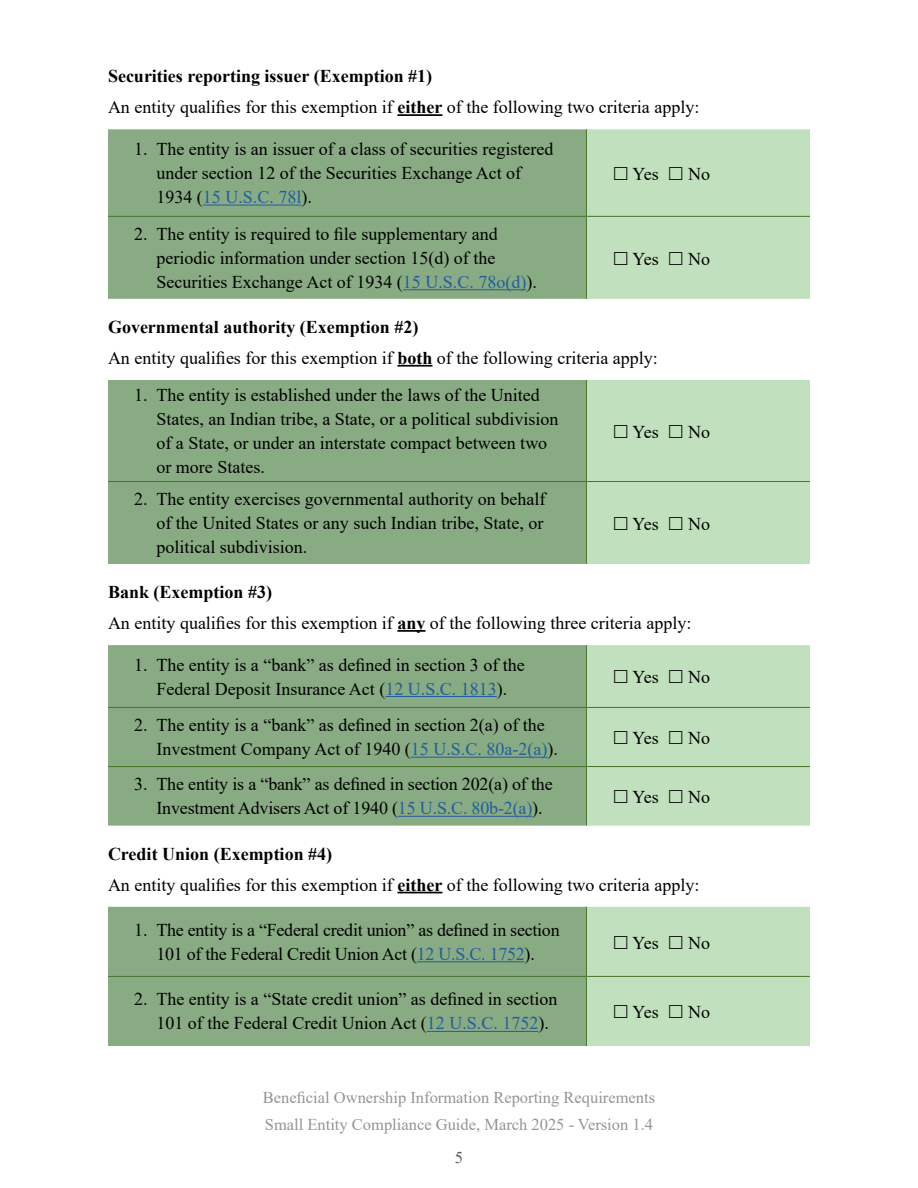
<style>
.page{position:relative;width:918px;height:1188px;background:#fff}
.page>*{position:absolute;margin:0;border:0;box-sizing:border-box;transform-origin:0 0}
.Call_Out_Box{font:18px/24px "Times New Roman";color:#000}
.Body_Text{font:18px "Times New Roman";color:#000}
.Body_Text-2{font:700 18px "Times New Roman";color:#000}
.t1{font:16.5px/27px "Times New Roman";color:#939598}
.t2{font:16.5px "Times New Roman";color:#58595b}
.s1{font-weight:700}
.s2{color:#215e9e}
</style>
<div class="page">
<hr style="left:397px;top:114px;width:45px;height:2px;background:#000">
<hr style="left:397px;top:365px;width:35px;height:2px;background:#000">
<hr style="left:397px;top:630px;width:28px;height:2px;background:#000">
<hr style="left:397px;top:892px;width:45px;height:1px;background:#000">
<div style="left:108px;top:129px;width:478px;height:170px;background:#89ab83"></div>
<hr style="left:108px;top:216px;width:478px;height:1px;background:#47752a">
<hr style="left:203px;top:205px;width:98px;height:1px;background:#215e9e">
<hr style="left:403px;top:289px;width:123px;height:1px;background:#215e9e">
<div style="left:108px;top:380px;width:478px;height:184px;background:#89ab83"></div>
<hr style="left:108px;top:481px;width:478px;height:1px;background:#47752a">
<div style="left:108px;top:645px;width:478px;height:181px;background:#89ab83"></div>
<hr style="left:108px;top:707px;width:478px;height:1px;background:#47752a">
<hr style="left:108px;top:766px;width:478px;height:1px;background:#47752a">
<hr style="left:385px;top:696px;width:112px;height:1px;background:#215e9e">
<hr style="left:411px;top:757px;width:136px;height:1px;background:#215e9e">
<hr style="left:398px;top:816px;width:134px;height:1px;background:#215e9e">
<div style="left:108px;top:907px;width:478px;height:139px;background:#89ab83"></div>
<hr style="left:108px;top:976px;width:478px;height:1px;background:#47752a">
<hr style="left:417px;top:961px;width:108px;height:1px;background:#215e9e">
<hr style="left:427px;top:1031px;width:111px;height:1px;background:#215e9e">
<div style="left:586px;top:129px;width:224px;height:170px;background:#c1e0bd"></div>
<div style="left:586px;top:380px;width:224px;height:184px;background:#c1e0bd"></div>
<div style="left:586px;top:645px;width:224px;height:181px;background:#c1e0bd"></div>
<div style="left:586px;top:907px;width:224px;height:139px;background:#c1e0bd"></div>
<p class="Body_Text-2" style="left:108px;top:63px;width:326px">Securities reporting issuer (Exemption #1)</p>
<p class="Body_Text" style="left:108px;top:94px;width:593px">An entity qualifies for this exemption if <span class="s1">either</span> of the following two criteria apply:</p>
<p class="Call_Out_Box" style="left:156px;top:136px;width:398px;text-indent:-22px">1. The entity is an issuer of a class of securities registered under section 12 of the Securities Exchange Act of<br>1934 (<span class="s2">15 U.S.C. 78l</span>).</p>
<p class="Call_Out_Box" style="left:633px;top:161px;width:28px">Yes</p>
<p class="Call_Out_Box" style="left:688px;top:161px;width:23px">No</p>
<p class="Call_Out_Box" style="left:156px;top:221px;width:382px;text-indent:-22px">2. The entity is required to file supplementary and periodic information under section 15(d) of the<br>Securities Exchange Act of 1934 (<span class="s2">15 U.S.C. 78o(d)</span>).</p>
<p class="Call_Out_Box" style="left:633px;top:246px;width:28px">Yes</p>
<p class="Call_Out_Box" style="left:688px;top:246px;width:23px">No</p>
<p class="Body_Text-2" style="left:108px;top:314px;width:312px">Governmental authority (Exemption #2)</p>
<p class="Body_Text" style="left:108px;top:345px;width:551px">An entity qualifies for this exemption if <span class="s1">both</span> of the following criteria apply:</p>
<p class="Call_Out_Box" style="left:156px;top:382px;width:403px;text-indent:-22px">1. The entity is established under the laws of the United States, an Indian tribe, a State, or a political subdivision of a State, or under an interstate compact between two or more States.</p>
<p class="Call_Out_Box" style="left:633px;top:419px;width:28px">Yes</p>
<p class="Call_Out_Box" style="left:688px;top:419px;width:23px">No</p>
<p class="Call_Out_Box" style="left:156px;top:486px;width:390px;text-align:justify;text-indent:-22px">2. The entity exercises governmental authority on behalf of the United States or any such Indian tribe, State, or political subdivision.</p>
<p class="Call_Out_Box" style="left:633px;top:511px;width:28px">Yes</p>
<p class="Call_Out_Box" style="left:688px;top:511px;width:23px">No</p>
<p class="Body_Text-2" style="left:108px;top:579px;width:166px">Bank (Exemption #3)</p>
<p class="Body_Text" style="left:108px;top:610px;width:585px">An entity qualifies for this exemption if <span class="s1">any</span> of the following three criteria apply:</p>
<p class="Call_Out_Box" style="left:134px;top:652px;width:392px;text-align:center">1. The entity is a “bank” as defined in section 3 of the<br>Federal Deposit Insurance Act (<span class="s2">12 U.S.C. 1813</span>).</p>
<p class="Call_Out_Box" style="left:633px;top:665px;width:28px">Yes</p>
<p class="Call_Out_Box" style="left:688px;top:665px;width:23px">No</p>
<p class="Call_Out_Box" style="left:156px;top:713px;width:403px;text-indent:-22px">2. The entity is a “bank” as defined in section 2(a) of the<br>Investment Company Act of 1940 (<span class="s2">15 U.S.C. 80a-2(a)</span>).</p>
<p class="Call_Out_Box" style="left:156px;top:772px;width:398px;text-indent:-22px">3. The entity is a “bank” as defined in section 202(a) of the<br>Investment Advisers Act of 1940 (<span class="s2">15 U.S.C. 80b-2(a)</span>).</p>
<p class="Call_Out_Box" style="left:633px;top:725px;width:28px">Yes</p>
<p class="Call_Out_Box" style="left:688px;top:725px;width:23px">No</p>
<p class="Call_Out_Box" style="left:633px;top:784px;width:28px">Yes</p>
<p class="Call_Out_Box" style="left:688px;top:784px;width:23px">No</p>
<p class="Body_Text-2" style="left:108px;top:841px;width:226px">Credit Union (Exemption #4)</p>
<p class="Body_Text" style="left:108px;top:872px;width:593px">An entity qualifies for this exemption if <span class="s1">either</span> of the following two criteria apply:</p>
<p class="Call_Out_Box" style="left:134px;top:917px;width:427px;text-align:center">1. The entity is a “Federal credit union” as defined in section<br>101 of the Federal Credit Union Act (<span class="s2">12 U.S.C. 1752</span>).</p>
<p class="Call_Out_Box" style="left:633px;top:930px;width:28px">Yes</p>
<p class="Call_Out_Box" style="left:688px;top:930px;width:23px">No</p>
<p class="Call_Out_Box" style="left:156px;top:987px;width:402px;text-indent:-22px">2. The entity is a “State credit union” as defined in section<br>101 of the Federal Credit Union Act (<span class="s2">12 U.S.C. 1752</span>).</p>
<p class="Call_Out_Box" style="left:633px;top:1000px;width:28px">Yes</p>
<p class="Call_Out_Box" style="left:688px;top:1000px;width:23px">No</p>
<p class="t1" style="left:263px;top:1083px;width:394px">Beneficial Ownership Information Reporting Requirements<br>Small Entity Compliance Guide, March 2025 - Version 1.4</p>
<p class="t2" style="left:455px;top:1146px;width:10px">5</p>
</div>
